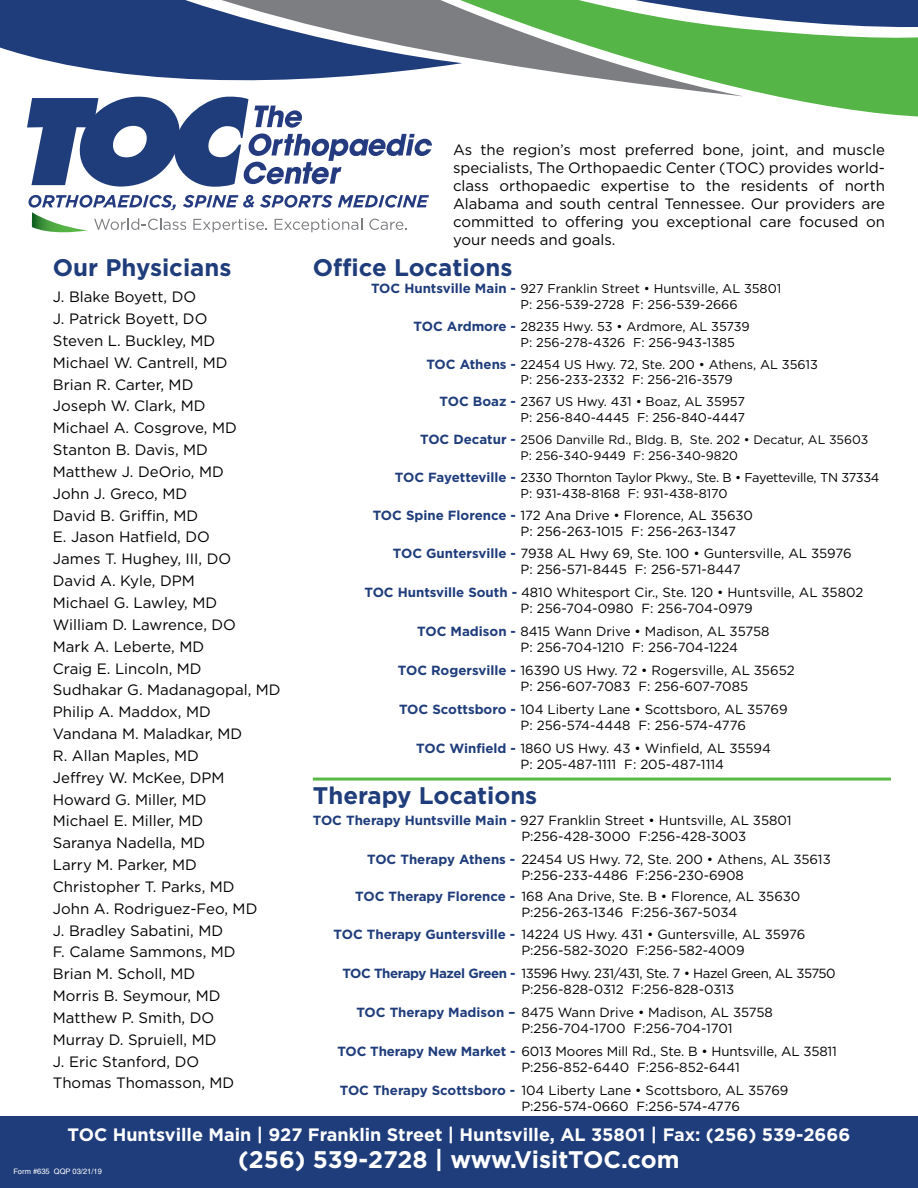
<style>
.page{position:relative;width:918px;height:1188px;background:#fff}
.page>*{position:absolute;margin:0;border:0;box-sizing:border-box;transform-origin:0 0}
.t1{font:700 24px "Gotham HTF";color:#1f3d7b}
.t2{font:700 24px "Gotham HTF";letter-spacing:-.005em;color:#fff}
.t3{font:700 18px "Gotham HTF";color:#fff}
.t4{font:15px/21.9px "Gotham HTF";color:#000}
.t5{font:13.2px/15.9px "Gotham HTF";color:#000}
.t6{font:13.2px/15.9px "Gotham HTF";letter-spacing:-.03em;color:#000}
.t7{font:12.75px/15.9px "Gotham HTF";color:#000}
.t8{font:12.75px/15.9px "Gotham HTF";letter-spacing:-.02em;color:#000}
.t9{font:12.3px/15.9px "Gotham HTF";color:#000}
.t10{font:7.5px "Helvetica";color:#fff}
.s1{font-weight:700;font-size:13.2px;color:#1f3d7b}
.s2{font-weight:700;color:#1f3d7b}
</style>
<div class="page">
<div style="left:0;top:1117px;width:918px;height:71px;background:#1f3d7b"></div>
<svg style="left:27px;top:97px;width:405px;height:90px"></svg>
<svg style="left:28px;top:195px;width:401px;height:37px"></svg>
<svg style="left:182px;top:91px;width:736px;height:28px"></svg>
<svg style="left:182px;top:91px;width:560px;height:5px"></svg>
<svg style="left:0;top:0;width:918px;height:91px"></svg>
<hr style="left:313px;top:778px;width:578px;height:3px;background:#58b947">
<p class="t4" style="left:453px;top:140px;width:434px;line-height:18px;text-align:justify">As the region’s most preferred bone, joint, and muscle specialists, The Orthopaedic Center (TOC) provides world&shy;class orthopaedic expertise to the residents of north Alabama and south central Tennessee. Our providers are committed to offering you exceptional care focused on your needs and goals.</p>
<h1 class="t1" style="left:53px;top:254px;width:180px">Our Physicians</h1>
<h1 class="t1" style="left:313px;top:254px;width:201px">Office Locations</h1>
<p class="t4" style="left:53px;top:286px;width:229px">J. Blake Boyett, DO<br>J. Patrick Boyett, DO<br>Steven L. Buckley, MD<br>Michael W. Cantrell, MD<br>Brian R. Carter, MD<br>Joseph W. Clark, MD<br>Michael A. Cosgrove, MD<br>Stanton B. Davis, MD<br>Matthew J. DeOrio, MD<br>John J. Greco, MD<br>David B. Griffin, MD<br>E. Jason Hatfield, DO<br>James T. Hughey, III, DO<br>David A. Kyle, DPM<br>Michael G. Lawley, MD<br>William D. Lawrence, DO<br>Mark A. Leberte, MD<br>Craig E. Lincoln, MD<br>Sudhakar G. Madanagopal, MD<br>Philip A. Maddox, MD<br>Vandana M. Maladkar, MD<br>R. Allan Maples, MD<br>Jeffrey W. McKee, DPM<br>Howard G. Miller, MD<br>Michael E. Miller, MD<br>Saranya Nadella, MD<br>Larry M. Parker, MD<br>Christopher T. Parks, MD<br>John A. Rodriguez-Feo, MD<br>J. Bradley Sabatini, MD<br>F. Calame Sammons, MD<br>Brian M. Scholl, MD<br>Morris B. Seymour, MD<br>Matthew P. Smith, DO<br>Murray D. Spruiell, MD<br>J. Eric Stanford, DO<br>Thomas Thomasson, MD</p>
<p class="t7" style="left:520px;top:281px;width:262px;text-indent:-149px"><span class="s1">TOC Huntsville Main -</span> 927 Franklin Street • Huntsville, AL 35801<br>P: 256-539-2728 F: 256-539-2666</p>
<p class="t7" style="left:520px;top:319px;width:231px;text-indent:-107px"><span class="s1">TOC Ardmore -</span> 28235 Hwy. 53 • Ardmore, AL 35739<br>P: 256-278-4326 F: 256-943-1385</p>
<p class="t7" style="left:520px;top:357px;width:299px;line-height:15.3px;text-indent:-94px"><span class="s1">TOC Athens -</span> 22454 US Hwy. 72, Ste. 200 • Athens, AL 35613<br>P: 256-233-2332 F: 256-216-3579</p>
<p class="t7" style="left:440px;top:394px;width:307px;text-align:right"><span class="s1">TOC Boaz -</span> 2367 US Hwy. 431 • Boaz, AL 35957<br>P: 256-840-4445 F: 256-840-4447</p>
<p class="t9" style="left:520px;top:432px;width:349px;text-indent:-100px"><span class="s1">TOC Decatur -</span> 2506 Danville Rd., Bldg. B, Ste. 202 • Decatur, AL 35603<br>P: 256-340-9449 F: 256-340-9820</p>
<p class="t8" style="left:520px;top:469px;width:360px;text-indent:-126px"><span class="s1">TOC Fayetteville -</span> 2330 Thornton Taylor Pkwy., Ste. B • Fayetteville, TN 37334<br>P: 931-438-8168 F: 931-438-8170</p>
<p class="t5" style="left:521px;top:507px;width:234px;text-indent:-148px"><span class="s2">TOC Spine Florence -</span> 172 Ana Drive • Florence, AL 35630<br>P: 256-263-1015 F: 256-263-1347</p>
<p class="t5" style="left:521px;top:545px;width:333px;text-indent:-128px"><span class="s2">TOC Guntersville -</span> 7938 AL Hwy 69, Ste. 100 • Guntersville, AL 35976<br>P: 256-571-8445 F: 256-571-8447</p>
<p class="t5" style="left:521px;top:584px;width:344px;text-indent:-156px"><span class="s2">TOC Huntsville South -</span> 4810 Whitesport Cir., Ste. 120 • Huntsville, AL 35802<br>P: 256-704-0980 F: 256-704-0979</p>
<p class="t5" style="left:521px;top:623px;width:250px;text-indent:-103px"><span class="s2">TOC Madison -</span> 8415 Wann Drive • Madison, AL 35758<br>P: 256-704-1210 F: 256-704-1224</p>
<p class="t5" style="left:521px;top:662px;width:276px;text-indent:-123px"><span class="s2">TOC Rogersville -</span> 16390 US Hwy. 72 • Rogersville, AL 35652<br>P: 256-607-7083 F: 256-607-7085</p>
<p class="t5" style="left:521px;top:701px;width:269px;text-indent:-121px"><span class="s2">TOC Scottsboro -</span> 104 Liberty Lane • Scottsboro, AL 35769<br>P: 256-574-4448 F: 256-574-4776</p>
<p class="t5" style="left:521px;top:740px;width:252px;text-indent:-104px"><span class="s2">TOC Winfield -</span> 1860 US Hwy. 43 • Winfield, AL 35594<br>P: 205-487-1111 F: 205-487-1114</p>
<h1 class="t1" style="left:313px;top:781px;width:226px">Therapy Locations</h1>
<p class="t5" style="left:521px;top:812px;width:272px;text-indent:-209px"><span class="s2">TOC Therapy Huntsville Main -</span> 927 Franklin Street • Huntsville, AL 35801<br>P:256-428-3000 F:256-428-3003</p>
<p class="t5" style="left:521px;top:851px;width:311px;text-indent:-154px"><span class="s2">TOC Therapy Athens -</span> 22454 US Hwy. 72, Ste. 200 • Athens, AL 35613<br>P:256-233-4486 F:256-230-6908</p>
<p class="t5" style="left:521px;top:889px;width:281px;text-indent:-166px"><span class="s2">TOC Therapy Florence -</span> 168 Ana Drive, Ste. B • Florence, AL 35630<br>P:256-263-1346 F:256-367-5034</p>
<p class="t5" style="left:521px;top:926px;width:286px;text-indent:-188px"><span class="s2">TOC Therapy Guntersville -</span> 14224 US Hwy. 431 • Guntersville, AL 35976<br>P:256-582-3020 F:256-582-4009</p>
<p class="t6" style="left:521px;top:966px;width:316px;text-indent:-179px"><span class="s2">TOC Therapy Hazel Green -</span> 13596 Hwy. 231/431, Ste. 7 • Hazel Green, AL 35750<br>P:256-828-0312 F:256-828-0313</p>
<p class="t5" style="left:521px;top:1005px;width:253px;text-indent:-165px"><span class="s2">TOC Therapy Madison –</span> 8475 Wann Drive • Madison, AL 35758<br>P:256-704-1700 F:256-704-1701</p>
<p class="t5" style="left:521px;top:1044px;width:317px;text-indent:-184px"><span class="s2">TOC Therapy New Market -</span> 6013 Moores Mill Rd., Ste. B • Huntsville, AL 35811<br>P:256-852-6440 F:256-852-6441</p>
<p class="t5" style="left:521px;top:1083px;width:269px;text-indent:-182px"><span class="s2">TOC Therapy Scottsboro -</span> 104 Liberty Lane • Scottsboro, AL 35769<br>P:256-574-0660 F:256-574-4776</p>
<h2 class="t3" style="left:68px;top:1124px;width:784px">TOC Huntsville Main | 927 Franklin Street | Huntsville, AL 35801 | Fax: (256) 539-2666</h2>
<h1 class="t2" style="left:238px;top:1146px;width:443px">(256) 539-2728 | www.VisitTOC.com</h1>
<p class="t10" style="left:14px;top:1167px;width:90px">Form #635 QQP 03/21/19</p>
</div>
